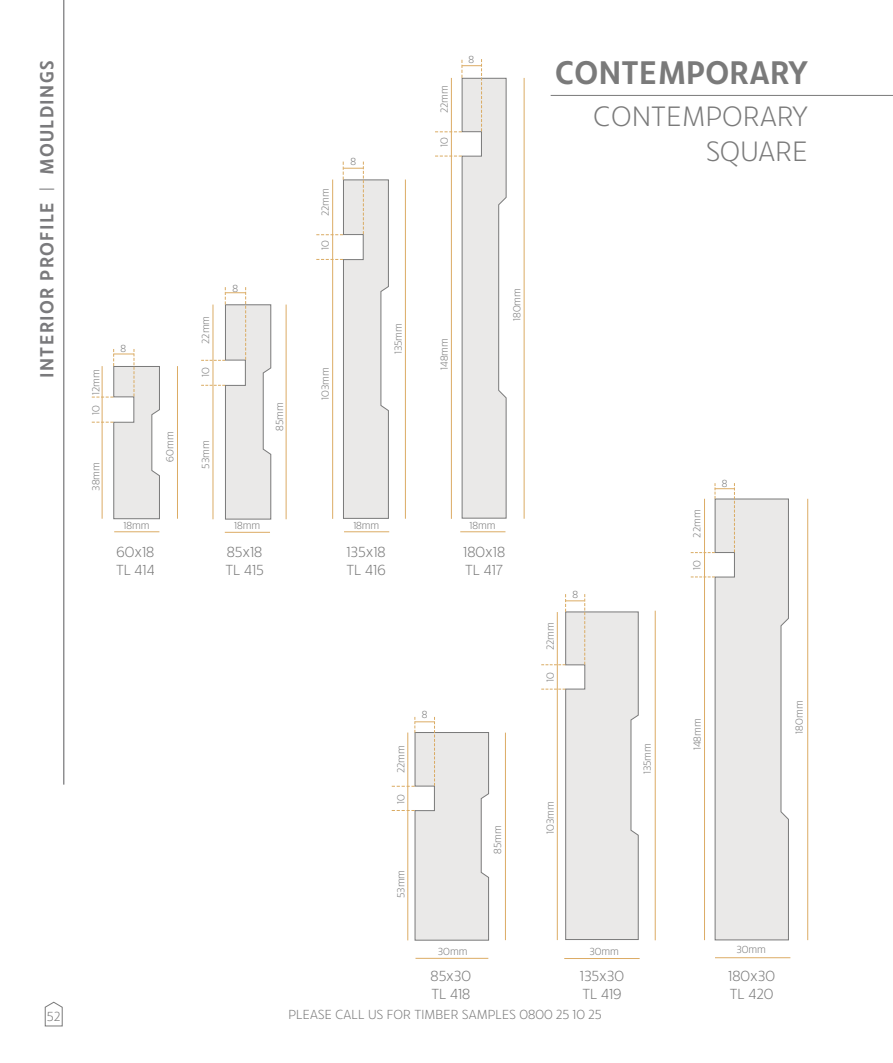
<style>
.page{position:relative;width:893px;height:1063px;background:#fff}
.page>*{position:absolute;margin:0;border:0;box-sizing:border-box;transform-origin:0 0}
.t1{font:600 33.6px "Ruck Sack";letter-spacing:.01em;color:#7a7a7a}
.t2{font:300 28.8px/34.5px "Ruck Sack";letter-spacing:.01em;color:#7a7a7a;text-align:right}
.t3{font:600 19.5px "Ruck Sack";letter-spacing:.07em;color:#7a7a7c}
.t4{font:300 15px/18px "Ruck Sack";color:#7a7a7a}
.t5{font:300 13.5px "Ruck Sack";letter-spacing:.01em;color:#7a7a7a}
.t6{font:300 10.5px "Ruck Sack";color:#7a7a7a}
</style>
<div class="page">
<hr style="left:63px;top:0;width:1px;height:785px;background:#7a7a7c">
<svg style="left:44px;top:1001px;width:19px;height:26px"></svg>
<hr style="left:405px;top:180px;width:1px;height:339px;background:#dcac65">
<svg style="left:316px;top:162px;width:73px;height:357px"></svg>
<hr style="left:344px;top:532px;width:45px;height:1px;background:#dcac65">
<hr style="left:524px;top:78px;width:1px;height:441px;background:#dcac65">
<hr style="left:460px;top:532px;width:45px;height:1px;background:#dcac65">
<svg style="left:435px;top:59px;width:72px;height:460px"></svg>
<hr style="left:177px;top:366px;width:1px;height:153px;background:#dcac65">
<svg style="left:92px;top:349px;width:68px;height:170px"></svg>
<hr style="left:114px;top:532px;width:45px;height:1px;background:#dcac65">
<hr style="left:286px;top:305px;width:1px;height:214px;background:#dcac65">
<svg style="left:201px;top:287px;width:70px;height:233px"></svg>
<hr style="left:225px;top:532px;width:45px;height:1px;background:#dcac65">
<hr style="left:505px;top:733px;width:1px;height:207px;background:#dcac65">
<svg style="left:392px;top:717px;width:97px;height:224px"></svg>
<div style="left:397px;top:793px;width:8px;height:11px;background:#fff"></div>
<div style="left:421px;top:711px;width:7px;height:10px;background:#fff"></div>
<div style="left:397px;top:745px;width:8px;height:28px;background:#fff"></div>
<div style="left:397px;top:870px;width:8px;height:28px;background:#fff"></div>
<hr style="left:415px;top:958px;width:73px;height:1px;background:#dcac65">
<hr style="left:655px;top:611px;width:1px;height:329px;background:#dcac65">
<svg style="left:541px;top:594px;width:98px;height:346px"></svg>
<div style="left:547px;top:672px;width:7px;height:10px;background:#fff"></div>
<div style="left:572px;top:590px;width:6px;height:8px;background:#fff"></div>
<div style="left:547px;top:622px;width:7px;height:28px;background:#fff"></div>
<div style="left:547px;top:800px;width:7px;height:34px;background:#fff"></div>
<hr style="left:564px;top:958px;width:76px;height:1px;background:#dcac65">
<hr style="left:807px;top:499px;width:1px;height:441px;background:#dcac65">
<svg style="left:691px;top:483px;width:98px;height:457px"></svg>
<div style="left:693px;top:559px;width:8px;height:11px;background:#fff"></div>
<div style="left:721px;top:480px;width:8px;height:8px;background:#fff"></div>
<div style="left:693px;top:509px;width:8px;height:29px;background:#fff"></div>
<hr style="left:715px;top:957px;width:75px;height:1px;background:#dcac65">
<hr style="left:551px;top:95px;width:342px;height:1px;background:#7a7a7a">
<h3 class="t3" style="left:34px;top:378px;width:318px;rotate:-90deg">INTERIOR PROFILE | MOULDINGS</h3>
<p class="t6" style="left:89px;top:415px;width:47px;rotate:-90deg">10 12mm</p>
<p class="t6" style="left:89px;top:491px;width:30px;rotate:-90deg">38mm</p>
<p class="t6" style="left:121px;top:341px;width:7px">8</p>
<p class="t6" style="left:163px;top:462px;width:31px;rotate:-90deg">60mm</p>
<p class="t6" style="left:124px;top:518px;width:28px">18mm</p>
<h3 class="t4" style="left:116px;top:542px;width:40px">60x18<br>TL 414</h3>
<p class="t6" style="left:198px;top:344px;width:29px;rotate:-90deg">22mm</p>
<p class="t6" style="left:198px;top:377px;width:11px;rotate:-90deg">10</p>
<p class="t6" style="left:233px;top:281px;width:7px">8</p>
<p class="t6" style="left:198px;top:469px;width:30px;rotate:-90deg">53mm</p>
<p class="t6" style="left:272px;top:431px;width:30px;rotate:-90deg">85mm</p>
<p class="t6" style="left:234px;top:518px;width:28px">18mm</p>
<h3 class="t4" style="left:225px;top:542px;width:40px">85x18<br>TL 415</h3>
<p class="t6" style="left:318px;top:216px;width:29px;rotate:-90deg">22mm</p>
<p class="t6" style="left:318px;top:250px;width:11px;rotate:-90deg">10</p>
<p class="t6" style="left:350px;top:154px;width:7px">8</p>
<p class="t6" style="left:318px;top:400px;width:34px;rotate:-90deg">103mm</p>
<p class="t6" style="left:437px;top:113px;width:29px;rotate:-90deg">22mm</p>
<p class="t6" style="left:437px;top:147px;width:11px;rotate:-90deg">10</p>
<p class="t6" style="left:469px;top:52px;width:7px">8</p>
<p class="t6" style="left:391px;top:354px;width:32px;rotate:-90deg">135mm</p>
<p class="t6" style="left:437px;top:370px;width:33px;rotate:-90deg">148mm</p>
<h1 class="t1" style="left:555px;top:50px;width:254px">CONTEMPORARY</h1>
<h2 class="t2" style="left:594px;top:98px;width:216px">CONTEMPORARY<br>SQUARE</h2>
<p class="t6" style="left:510px;top:321px;width:34px;rotate:-90deg">180mm</p>
<p class="t6" style="left:353px;top:518px;width:28px">18mm</p>
<h3 class="t4" style="left:346px;top:542px;width:41px">135x18<br>TL 416</h3>
<p class="t6" style="left:470px;top:518px;width:28px">18mm</p>
<h3 class="t4" style="left:463px;top:542px;width:43px">180x18<br>TL 417</h3>
<p class="t6" style="left:394px;top:773px;width:29px;rotate:-90deg">22mm</p>
<p class="t6" style="left:394px;top:804px;width:11px;rotate:-90deg">10</p>
<p class="t6" style="left:422px;top:708px;width:7px">8</p>
<p class="t6" style="left:394px;top:898px;width:30px;rotate:-90deg">53mm</p>
<p class="t6" style="left:490px;top:854px;width:30px;rotate:-90deg">85mm</p>
<p class="t6" style="left:543px;top:650px;width:29px;rotate:-90deg">22mm</p>
<p class="t6" style="left:543px;top:682px;width:11px;rotate:-90deg">10</p>
<p class="t6" style="left:572px;top:587px;width:7px">8</p>
<p class="t6" style="left:543px;top:834px;width:34px;rotate:-90deg">103mm</p>
<p class="t6" style="left:690px;top:538px;width:29px;rotate:-90deg">22mm</p>
<p class="t6" style="left:690px;top:570px;width:11px;rotate:-90deg">10</p>
<p class="t6" style="left:722px;top:476px;width:7px">8</p>
<p class="t6" style="left:640px;top:774px;width:32px;rotate:-90deg">135mm</p>
<p class="t6" style="left:690px;top:750px;width:33px;rotate:-90deg">148mm</p>
<p class="t6" style="left:438px;top:944px;width:31px">30mm</p>
<p class="t6" style="left:589px;top:945px;width:31px">30mm</p>
<p class="t6" style="left:736px;top:942px;width:31px">30mm</p>
<h3 class="t4" style="left:431px;top:966px;width:42px">85x30<br>TL 418</h3>
<h3 class="t4" style="left:580px;top:966px;width:46px">135x30<br>TL 419</h3>
<h3 class="t4" style="left:728px;top:965px;width:48px">180x30<br>TL 420</h3>
<p class="t6" style="left:792px;top:734px;width:34px;rotate:-90deg">180mm</p>
<p class="t5" style="left:47px;top:1007px;width:15px">52</p>
<p class="t5" style="left:288px;top:1005px;width:315px">PLEASE CALL US FOR TIMBER SAMPLES 0800 25 10 25</p>
</div>
